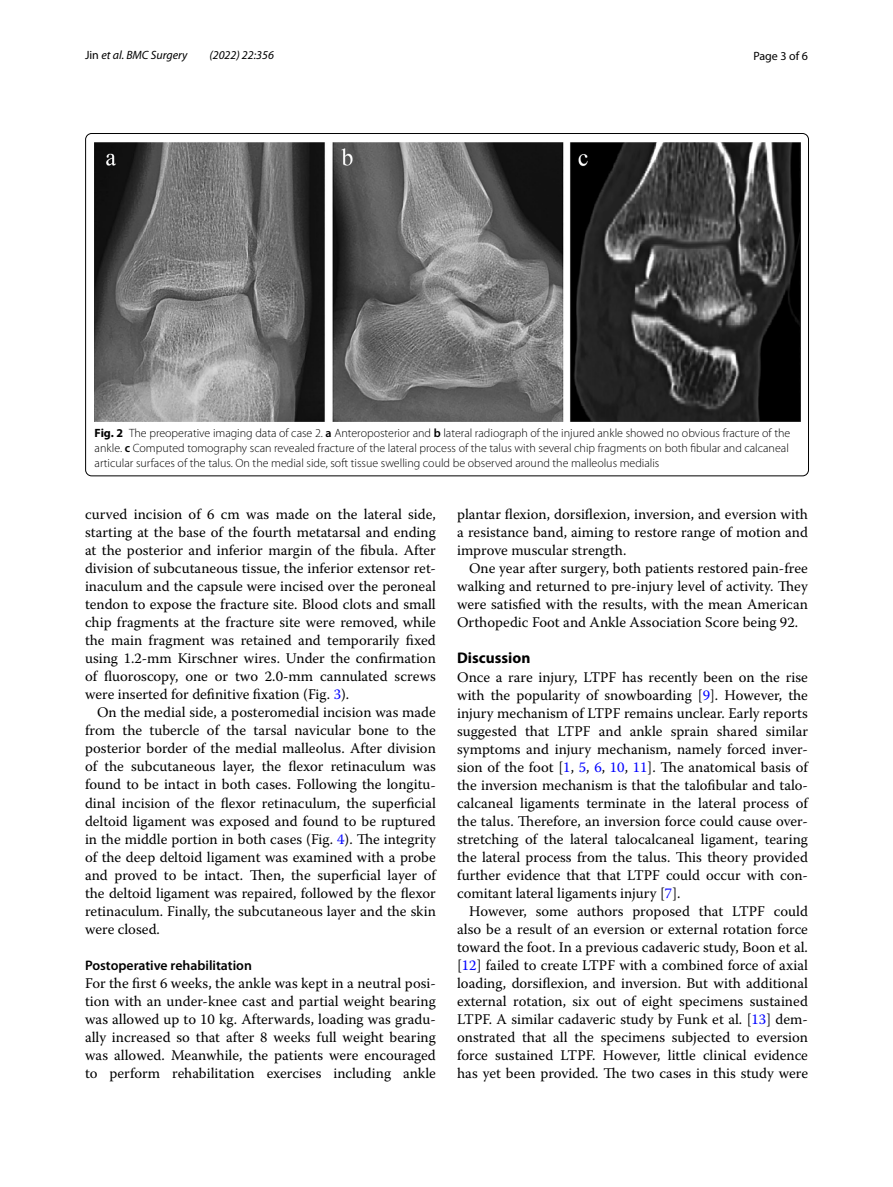
<style>
.page{position:relative;width:893px;height:1187px;background:#fff}
.page>*{position:absolute;margin:0;border:0;box-sizing:border-box;transform-origin:0 0}
.t1{font:700 15.45px "Myriad Pro";color:#000}
.t2{font:14.7px/18px "Warnock Pro";color:#000;text-align:justify}
.t3{font:600 13.8px "Myriad Pro";color:#000}
.t4{font:300 12px/15px "Myriad Pro";color:#000}
.t5{font:italic 12px "Myriad Pro";color:#000}
.t6{font:12px "Myriad Pro";color:#000}
.s1{font-style:normal}
.s2{font-weight:700}
.s3{font-weight:600}
.s4{color:#00f}
</style>
<div class="page">
<img style="left:94px;top:142px;width:706px;height:279px">
<p class="t5" style="left:85px;top:48px;width:104px"><span class="s1">Jin</span> et al. BMC Surgery</p>
<p class="t5" style="left:209px;top:48px;width:66px">(2022) 22:356</p>
<p class="t6" style="left:753px;top:48px;width:56px">Page 3 of 6</p>
<p class="t4" style="left:95px;top:425px;width:697px"><span class="s2">Fig. 2</span> The preoperative imaging data of case 2. <span class="s3">a</span> Anteroposterior and <span class="s3">b</span> lateral radiograph of the injured ankle showed no obvious fracture of the ankle. <span class="s3">c</span> Computed tomography scan revealed fracture of the lateral process of the talus with several chip fragments on both fibular and calcaneal articular surfaces of the talus. On the medial side, soft tissue swelling could be observed around the malleolus medialis</p>
<p class="t2" style="left:85px;top:505px;width:352px">curved incision of 6 cm was made on the lateral side, starting at the base of the fourth metatarsal and ending at the posterior and inferior margin of the fibula. After division of subcutaneous tissue, the inferior extensor ret&shy;inaculum and the capsule were incised over the peroneal tendon to expose the fracture site. Blood clots and small chip fragments at the fracture site were removed, while the main fragment was retained and temporarily fixed using 1.2-mm Kirschner wires. Under the confirmation of fluoroscopy, one or two 2.0-mm cannulated screws were inserted for definitive fixation (Fig. <span class="s4">3</span>).</p>
<p class="t2" style="left:85px;top:703px;width:352px;text-indent:12px">On the medial side, a posteromedial incision was made from the tubercle of the tarsal navicular bone to the posterior border of the medial malleolus. After division of the subcutaneous layer, the flexor retinaculum was found to be intact in both cases. Following the longitu&shy;dinal incision of the flexor retinaculum, the superficial deltoid ligament was exposed and found to be ruptured in the middle portion in both cases (Fig. <span class="s4">4</span>). The integrity of the deep deltoid ligament was examined with a probe and proved to be intact. Then, the superficial layer of the deltoid ligament was repaired, followed by the flexor retinaculum. Finally, the subcutaneous layer and the skin were closed.</p>
<p class="t3" style="left:85px;top:956px;width:168px">Postoperative rehabilitation</p>
<p class="t2" style="left:85px;top:973px;width:352px">For the first 6 weeks, the ankle was kept in a neutral posi&shy;tion with an under-knee cast and partial weight bearing was allowed up to 10 kg. Afterwards, loading was gradu&shy;ally increased so that after 8 weeks full weight bearing was allowed. Meanwhile, the patients were encouraged to perform rehabilitation exercises including ankle</p>
<p class="t2" style="left:457px;top:505px;width:352px">plantar flexion, dorsiflexion, inversion, and eversion with a resistance band, aiming to restore range of motion and improve muscular strength.</p>
<p class="t2" style="left:457px;top:559px;width:352px;text-indent:12px">One year after surgery, both patients restored pain-free walking and returned to pre-injury level of activity. They were satisfied with the results, with the mean American Orthopedic Foot and Ankle Association Score being 92.</p>
<p class="t1" style="left:457px;top:648px;width:75px">Discussion</p>
<p class="t2" style="left:457px;top:667px;width:352px">Once a rare injury, LTPF has recently been on the rise with the popularity of snowboarding [<span class="s4">9</span>]. However, the injury mechanism of LTPF remains unclear. Early reports suggested that LTPF and ankle sprain shared similar symptoms and injury mechanism, namely forced inver&shy;sion of the foot [<span class="s4">1</span>, <span class="s4">5</span>, <span class="s4">6</span>, <span class="s4">10</span>, <span class="s4">11</span>]. The anatomical basis of the inversion mechanism is that the talofibular and talo&shy;calcaneal ligaments terminate in the lateral process of the talus. Therefore, an inversion force could cause over&shy;stretching of the lateral talocalcaneal ligament, tearing the lateral process from the talus. This theory provided further evidence that that LTPF could occur with con&shy;comitant lateral ligaments injury [<span class="s4">7</span>].</p>
<p class="t2" style="left:457px;top:901px;width:352px;text-indent:12px">However, some authors proposed that LTPF could also be a result of an eversion or external rotation force toward the foot. In a previous cadaveric study, Boon et al. [<span class="s4">12</span>] failed to create LTPF with a combined force of axial loading, dorsiflexion, and inversion. But with additional external rotation, six out of eight specimens sustained LTPF. A similar cadaveric study by Funk et al. [<span class="s4">13</span>] dem&shy;onstrated that all the specimens subjected to eversion force sustained LTPF. However, little clinical evidence has yet been provided. The two cases in this study were</p>
</div>
